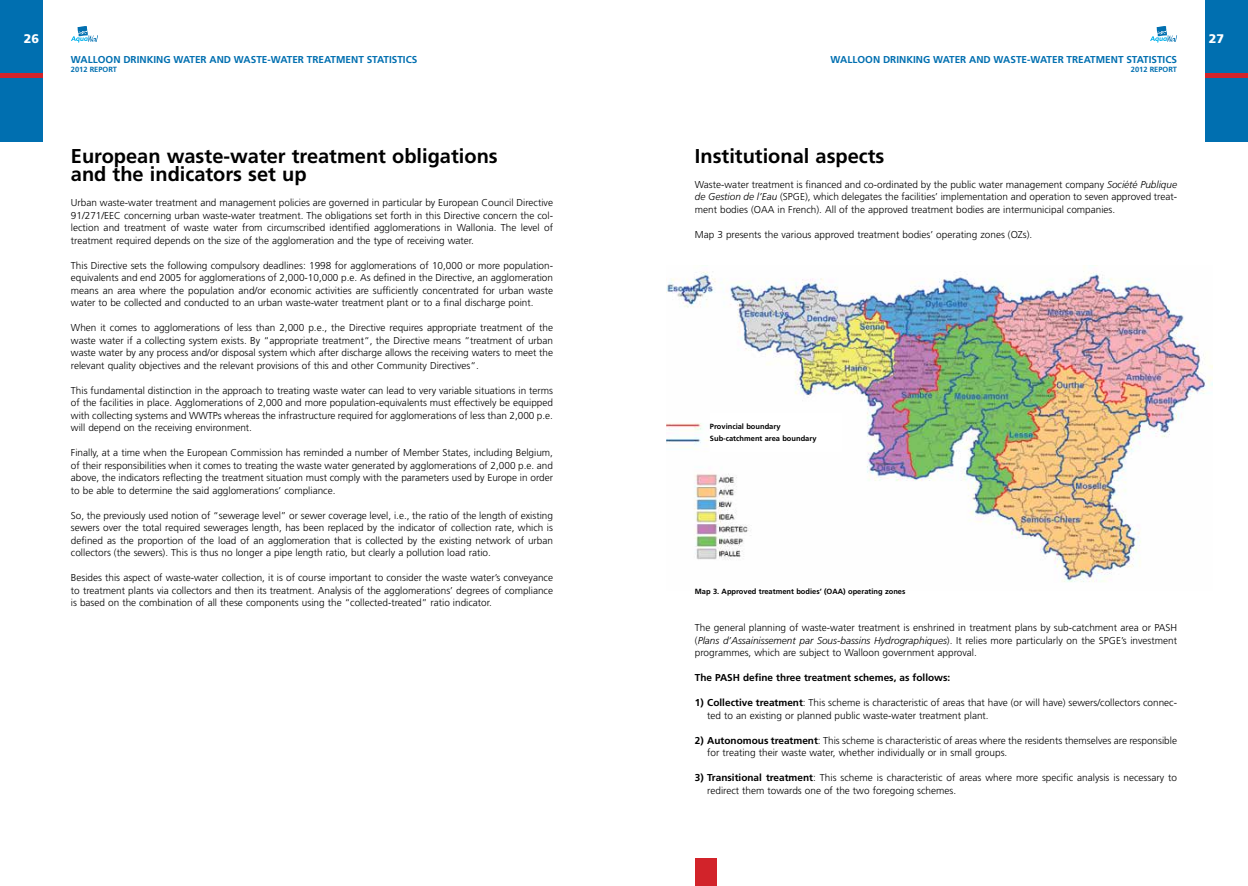
<style>
.page{position:relative;width:1248px;height:886px;background:#fff}
.page>*{position:absolute;margin:0;border:0;box-sizing:border-box;transform-origin:0 0}
.t1{font:700 20px/18.8px "Frutiger LT Std";color:#000}
.t2{font:900 12.5px "Frutiger LT Std";color:#fff}
.t3{font:300 10px/12.5px "Frutiger LT Std";color:#000;text-align:justify}
.t4{font:700 10px "Frutiger LT Std";color:#006fb0}
.t5{font:700 10px "Frutiger LT Std";color:#000}
.t6{font:700 7.5px/12.5px "Frutiger LT Std";color:#000}
.t7{font:700 7.5px "Frutiger LT Std";color:#006fb0}
.s1{font-style:italic}
.s2{font-weight:700}
</style>
<div class="page">
<img style="left:666px;top:271px;width:546px;height:311px">
<div style="left:710px;top:412px;width:131px;height:39px;background:#fff"></div>
<div style="left:0;top:64px;width:43px;height:78px;background:#d2232a"></div>
<div style="left:1205px;top:63px;width:42px;height:79px;background:#d2232a"></div>
<svg style="left:71px;top:26px;width:27px;height:17px"></svg>
<div style="left:1205px;top:0;width:42px;height:73px;background:#006fb0"></div>
<div style="left:0;top:0;width:43px;height:73px;background:#006fb0"></div>
<div style="left:0;top:78px;width:43px;height:64px;background:#006fb0"></div>
<div style="left:1205px;top:78px;width:42px;height:64px;background:#006fb0"></div>
<svg style="left:1150px;top:26px;width:26px;height:17px"></svg>
<div style="left:694px;top:857px;width:22px;height:29px;background:#d2232a"></div>
<p class="t2" style="left:24px;top:31px;width:17px">26</p>
<p class="t2" style="left:1208px;top:31px;width:17px">27</p>
<p class="t4" style="left:71px;top:54px;width:348px">Walloon drinking water and waste-water treatment statistics</p>
<p class="t7" style="left:71px;top:65px;width:48px">2012 report</p>
<h1 class="t1" style="left:71px;top:146px;width:428px">European waste-water treatment obligations and the indicators set up</h1>
<p class="t3" style="left:71px;top:197px;width:483px">Urban waste-water treatment and management policies are governed in particular by European Council Directive 91/271/EEC concerning urban waste-water treatment. The obligations set forth in this Directive concern the col&shy;lection and treatment of waste water from circumscribed identified agglomerations in Wallonia. The level of treatment required depends on the size of the agglomeration and the type of receiving water.</p>
<p class="t3" style="left:71px;top:259px;width:483px">This Directive sets the following compulsory deadlines: 1998 for agglomerations of 10,000 or more population&shy;equivalents and end 2005 for agglomerations of 2,000-10,000 p.e. As defined in the Directive, an agglomeration means an area where the population and/or economic activities are sufficiently concentrated for urban waste water to be collected and conducted to an urban waste-water treatment plant or to a final discharge point.</p>
<p class="t3" style="left:71px;top:322px;width:483px">When it comes to agglomerations of less than 2,000 p.e., the Directive requires appropriate treatment of the waste water if a collecting system exists. By “appropriate treatment“, the Directive means “treatment of urban waste water by any process and/or disposal system which after discharge allows the receiving waters to meet the relevant quality objectives and the relevant provisions of this and other Community Directives“.</p>
<p class="t3" style="left:71px;top:384px;width:483px">This fundamental distinction in the approach to treating waste water can lead to very variable situations in terms of the facilities in place. Agglomerations of 2,000 and more population-equivalents must effectively be equipped with collecting systems and WWTPs whereas the infrastructure required for agglomerations of less than 2,000 p.e. will depend on the receiving environment.</p>
<p class="t3" style="left:71px;top:447px;width:483px">Finally, at a time when the European Commission has reminded a number of Member States, including Belgium, of their responsibilities when it comes to treating the waste water generated by agglomerations of 2,000 p.e. and above, the indicators reflecting the treatment situation must comply with the parameters used by Europe in order to be able to determine the said agglomerations’ compliance.</p>
<p class="t3" style="left:71px;top:509px;width:483px">So, the previously used notion of “sewerage level” or sewer coverage level, i.e., the ratio of the length of existing sewers over the total required sewerages length, has been replaced by the indicator of collection rate, which is defined as the proportion of the load of an agglomeration that is collected by the existing network of urban collectors (the sewers). This is thus no longer a pipe length ratio, but clearly a pollution load ratio.</p>
<p class="t3" style="left:71px;top:572px;width:483px">Besides this aspect of waste-water collection, it is of course important to consider the waste water’s conveyance to treatment plants via collectors and then its treatment. Analysis of the agglomerations’ degrees of compliance is based on the combination of all these components using the “collected-treated” ratio indicator.</p>
<p class="t4" style="left:830px;top:54px;width:348px">Walloon drinking water and waste-water treatment statistics</p>
<p class="t7" style="left:1130px;top:65px;width:48px">2012 report</p>
<h1 class="t1" style="left:694px;top:146px;width:191px">Institutional aspects</h1>
<p class="t3" style="left:694px;top:178px;width:483px">Waste-water treatment is financed and co-ordinated by the public water management company <span class="s1">Société Publique de Gestion de l’Eau</span> (SPGE), which delegates the facilities’ implementation and operation to seven approved treat&shy;ment bodies (OAA in French). All of the approved treatment bodies are intermunicipal companies.</p>
<p class="t3" style="left:694px;top:228px;width:339px">Map 3 presents the various approved treatment bodies’ operating zones (OZs).</p>
<p class="t6" style="left:710px;top:420px;width:108px">Provincial boundary<br>Sub-catchment area boundary</p>
<p class="t6" style="left:694px;top:585px;width:212px">Map 3. Approved treatment bodies’ (OAA) operating zones</p>
<p class="t3" style="left:694px;top:622px;width:483px">The general planning of waste-water treatment is enshrined in treatment plans by sub-catchment area or PASH (<span class="s1">Plans d’Assainissement par Sous-bassins Hydrographiques</span>). It relies more particularly on the SPGE’s investment programmes, which are subject to Walloon government approval.</p>
<p class="t5" style="left:694px;top:672px;width:257px">The PASH define three treatment schemes, as follows:</p>
<p class="t3" style="left:707px;top:697px;width:471px;text-indent:-12px"><span class="s2">1) Collective treatment</span>: This scheme is characteristic of areas that have (or will have) sewers/collectors connec&shy;ted to an existing or planned public waste-water treatment plant.</p>
<p class="t3" style="left:707px;top:734px;width:471px;text-indent:-12px"><span class="s2">2) Autonomous treatment</span>: This scheme is characteristic of areas where the residents themselves are responsible for treating their waste water, whether individually or in small groups.</p>
<p class="t3" style="left:707px;top:772px;width:471px;text-indent:-12px"><span class="s2">3) Transitional treatment</span>: This scheme is characteristic of areas where more specific analysis is necessary to redirect them towards one of the two foregoing schemes.</p>
</div>
